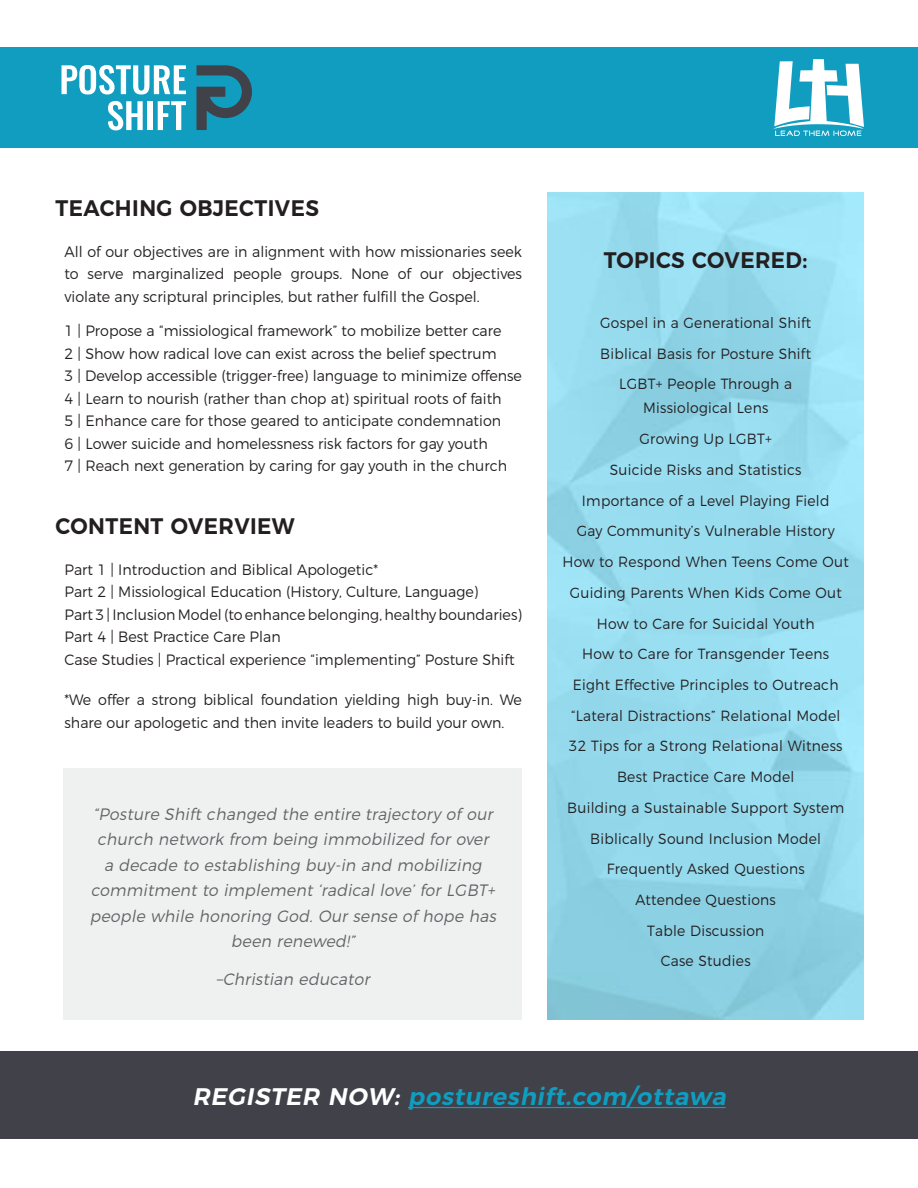
<style>
.page{position:relative;width:918px;height:1188px;background:#fff}
.page>*{position:absolute;margin:0;border:0;box-sizing:border-box;transform-origin:0 0}
.t1{font:italic 600 24px "Montserrat";color:#109dc0}
.t2{font:600 22.5px "Montserrat";letter-spacing:.02em;color:#231f20;scale:.95 1}
.t3{font:italic 300 16.5px/25.5px "Montserrat";letter-spacing:.02em;color:#636366;text-align:center;scale:.95 1}
.t4{font:300 15px/22.5px "Montserrat";color:#231f20;scale:.95 1}
.t5{font:300 14.85px/30.8px "Montserrat";letter-spacing:.02em;color:#231f20;text-align:center;scale:.94 1}
.s1{color:#fff}
</style>
<div class="page">
<div style="left:0;top:1052px;width:918px;height:87px;background:#404149"></div>
<div style="left:0;top:47px;width:918px;height:101px;background:#109dc0"></div>
<svg style="left:62px;top:65px;width:124px;height:30px"></svg>
<svg style="left:108px;top:101px;width:35px;height:29px"></svg>
<div style="left:148px;top:101px;width:5px;height:29px;background:#fff"></div>
<svg style="left:158px;top:101px;width:28px;height:29px"></svg>
<svg style="left:197px;top:65px;width:55px;height:65px"></svg>
<hr style="left:408px;top:1107px;width:318px;height:1px;background:#109dc0">
<svg style="left:773px;top:59px;width:91px;height:77px"></svg>
<div style="left:64px;top:769px;width:458px;height:251px;background:#eff0f0"></div>
<h2 class="t2" style="left:56px;top:190px;width:279px">TEACHING OBJECTIVES</h2>
<p class="t4" style="left:64px;top:239px;width:483px;text-align:justify">All of our objectives are in alignment with how missionaries seek to serve marginalized people groups. None of our objectives violate any scriptural principles, but rather fulfill the Gospel.</p>
<p class="t4" style="left:64px;top:318px;width:483px">1 | Propose a “missiological framework” to mobilize better care<br>2 | Show how radical love can exist across the belief spectrum<br>3 | Develop accessible (trigger-free) language to minimize offense 4 | Learn to nourish (rather than chop at) spiritual roots of faith<br>5 | Enhance care for those geared to anticipate condemnation<br>6 | Lower suicide and homelessness risk factors for gay youth<br>7 | Reach next generation by caring for gay youth in the church</p>
<h2 class="t2" style="left:56px;top:508px;width:253px">CONTENT OVERVIEW</h2>
<p class="t4" style="left:64px;top:557px;width:483px">Part 1 | Introduction and Biblical Apologetic*<br>Part 2 | Missiological Education (History, Culture, Language)<br>Part 3 | Inclusion Model (to enhance belonging, healthy boundaries)<br>Part 4 | Best Practice Care Plan<br>Case Studies | Practical experience “implementing” Posture Shift</p>
<p class="t4" style="left:64px;top:687px;width:483px">*We offer a strong biblical foundation yielding high buy-in. We share our apologetic and then invite leaders to build your own.</p>
<p class="t3" style="left:90px;top:800px;width:433px">“Posture Shift changed the entire trajectory of our church network from being immobilized for over a decade to establishing buy-in and mobilizing commitment to implement ‘radical love’ for LGBT+ people while honoring God. Our sense of hope has been renewed!”</p>
<p class="t3" style="left:216px;top:965px;width:168px">–Christian educator</p>
<h2 class="t2" style="left:604px;top:242px;width:216px">TOPICS COVERED:</h2>
<p class="t5" style="left:600px;top:306px;width:226px">Gospel in a Generational Shift<br>Biblical Basis for Posture Shift<br>LGBT+ People Through a</p>
<p class="t5" style="left:563px;top:392px;width:306px">Missiological Lens<br>Growing Up LGBT+<br>Suicide Risks and Statistics<br>Importance of a Level Playing Field<br>Gay Community’s Vulnerable History<br>How to Respond When Teens Come Out<br>Guiding Parents When Kids Come Out<br>How to Care for Suicidal Youth<br>How to Care for Transgender Teens<br>Eight Effective Principles to Outreach “Lateral Distractions” Relational Model<br>32 Tips for a Strong Relational Witness<br>Best Practice Care Model<br>Building a Sustainable Support System<br>Biblically Sound Inclusion Model<br>Frequently Asked Questions<br>Attendee Questions<br>Table Discussion<br>Case Studies</p>
<h1 class="t1" style="left:192px;top:1077px;width:541px"><span class="s1">REGISTER NOW:</span> postureshift.com/ottawa</h1>
</div>
